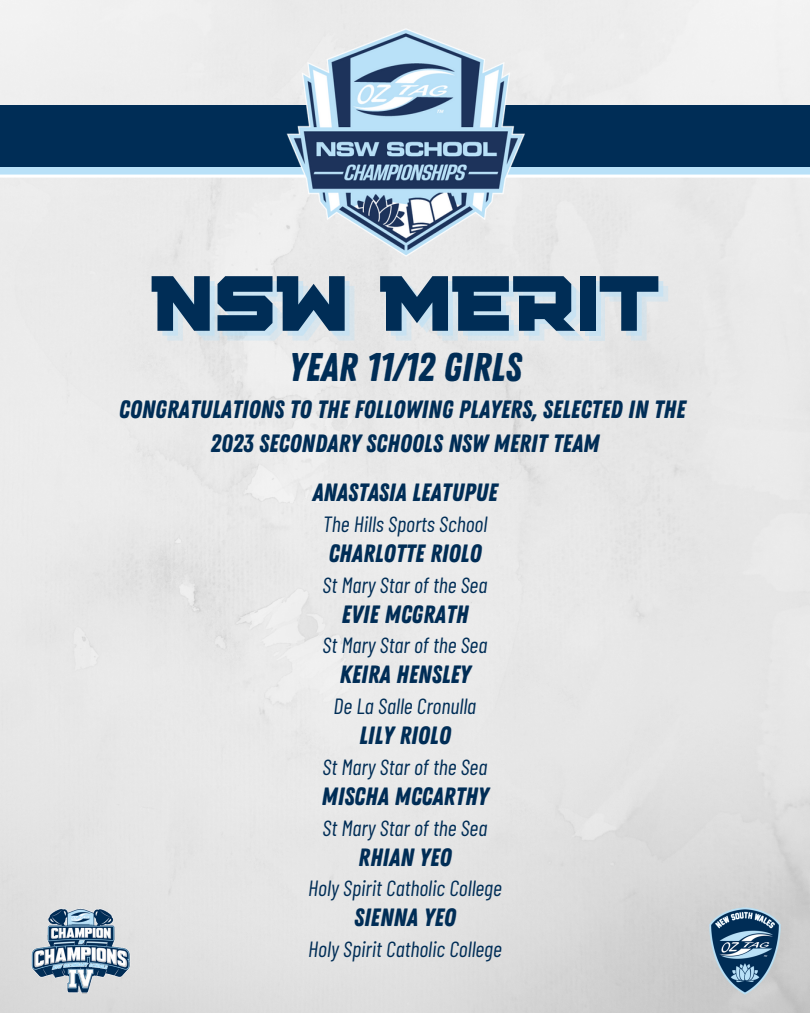
<style>
.page{position:relative;width:810px;height:1013px;background:#fff}
.page>*{position:absolute;margin:0;border:0;box-sizing:border-box;transform-origin:0 0}
.t1{font:78px "Squartiqa 4 F";letter-spacing:-.405em;color:#002d56}
.t2{font:40px "Zing Rust Base";color:#002d56}
.t3{font:25px "Zing Rust Base";color:#002d56}
.t4{font:italic 22px "Barlow Condensed";color:#002d56}
.s1{color:rgb(185 225 248/.3)}
</style>
<div class="page">
<svg style="left:0;top:166px;width:810px;height:12px;fill:#b9e1f8"></svg>
<div style="left:0;top:105px;width:810px;height:61px;background:#002d56"></div>
<img style="left:282px;top:19px;width:246px;height:245px">
<img style="left:699px;top:899px;width:90px;height:98px">
<img style="left:20px;top:899px;width:121px;height:102px">
<p class="t1" style="left:151px;top:264px;width:519px">N<span class="s1">N</span>S<span class="s1">S</span>W<span class="s1">W</span> M<span class="s1">M</span>E<span class="s1">E</span>R<span class="s1">R</span>I<span class="s1">I</span>T<span class="s1">T</span></p>
<p class="t2" style="left:289px;top:344px;width:234px">YEAR 11/12 girls</p>
<p class="t3" style="left:119px;top:394px;width:568px">CONGRATULATIONS TO THE FOLLOWING PLAYERS, SELECTED IN THE</p>
<p class="t3" style="left:211px;top:429px;width:390px">2023 SECONDARY SCHOOLS NSW MERIT TEAM</p>
<p class="t3" style="left:312px;top:478px;width:187px">ANASTASIA LEATUPUE</p>
<p class="t4" style="left:323px;top:510px;width:166px">The Hills Sports School</p>
<p class="t3" style="left:328px;top:538px;width:155px">CHARLOTTE RIOLO</p>
<p class="t4" style="left:323px;top:570px;width:166px">St Mary Star of the Sea</p>
<p class="t3" style="left:342px;top:599px;width:128px">EVIE MCGRATH</p>
<p class="t4" style="left:323px;top:631px;width:166px">St Mary Star of the Sea</p>
<p class="t3" style="left:339px;top:660px;width:133px">KEIRA HENSLEY</p>
<p class="t4" style="left:334px;top:692px;width:144px">De La Salle Cronulla</p>
<p class="t3" style="left:359px;top:721px;width:93px">LILY RIOLO</p>
<p class="t4" style="left:323px;top:753px;width:166px">St Mary Star of the Sea</p>
<p class="t3" style="left:322px;top:781px;width:168px">MISCHA MCCARTHY</p>
<p class="t4" style="left:323px;top:813px;width:166px">St Mary Star of the Sea</p>
<p class="t3" style="left:358px;top:842px;width:95px">RHIAN YEO</p>
<p class="t4" style="left:308px;top:874px;width:195px">Holy Spirit Catholic College</p>
<p class="t3" style="left:354px;top:903px;width:103px">SIENNA YEO</p>
<p class="t4" style="left:308px;top:935px;width:195px">Holy Spirit Catholic College</p>
</div>
